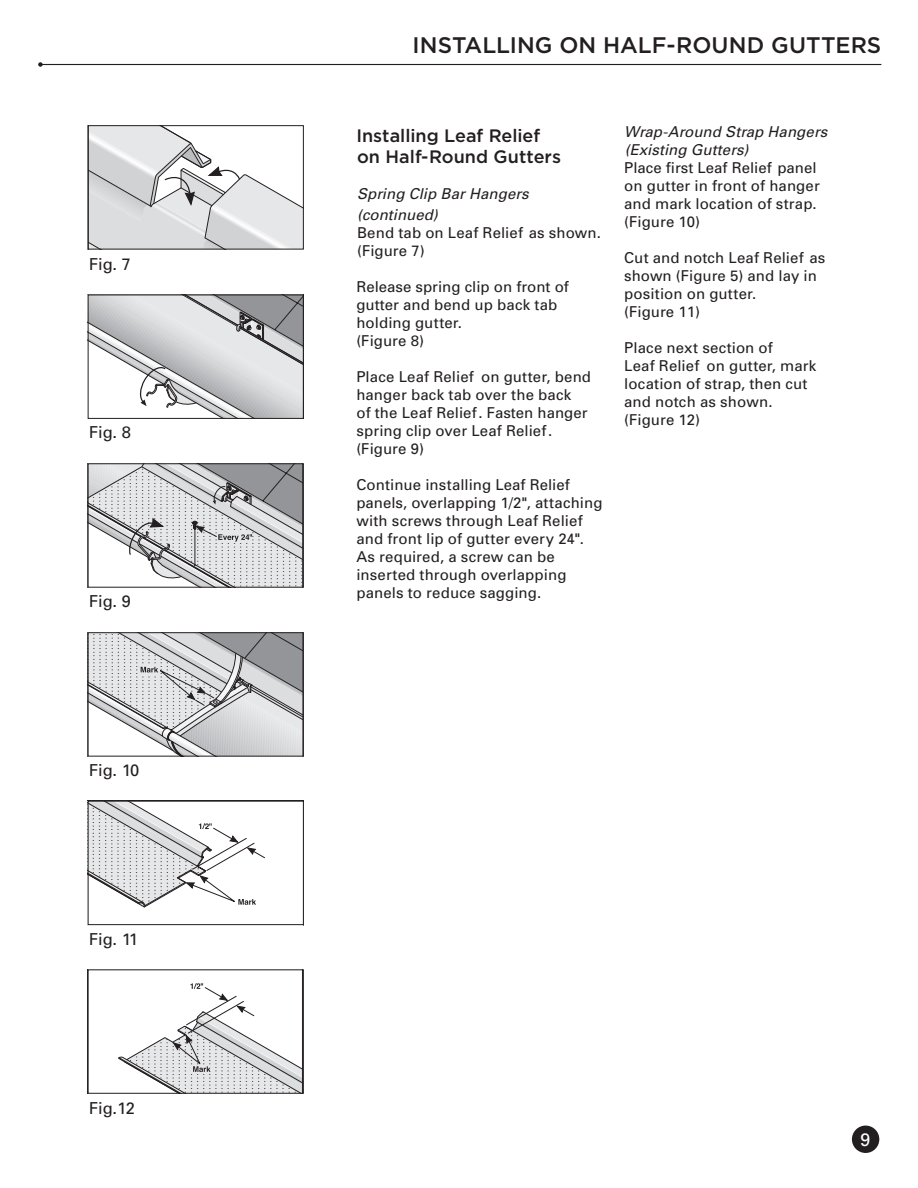
<style>
.page{position:relative;width:918px;height:1188px;background:#fff}
.page>*{position:absolute;margin:0;border:0;box-sizing:border-box;transform-origin:0 0}
.t1{font:500 22.5px "Gotham";color:#231f20}
.t2{font:500 18px/21px "Gotham";color:#231f20}
.t3{font:18px "Univers";color:#fff}
.body_copy{font:16.5px "Univers";letter-spacing:-.01em;color:#231f20}
.t4{font:15px/18px "Univers";letter-spacing:.005em;color:#231f20}
.t5{font:italic 15px/21px "Univers";letter-spacing:.005em;color:#231f20}
</style>
<div class="page">
<svg style="left:90px;top:127px;width:212px;height:120px"></svg>
<div style="left:88px;top:125px;width:216px;height:124px;border:1px solid #231f20"></div>
<svg style="left:90px;top:297px;width:212px;height:120px"></svg>
<div style="left:88px;top:295px;width:216px;height:124px;border:1px solid #231f20"></div>
<svg style="left:90px;top:465px;width:212px;height:121px;background:#c9c9cb"></svg>
<div style="left:88px;top:463px;width:216px;height:125px;border:1px solid #231f20"></div>
<svg style="left:90px;top:634px;width:212px;height:121px;background:#c9c9cb"></svg>
<div style="left:88px;top:632px;width:216px;height:125px;border:1px solid #231f20"></div>
<svg style="left:90px;top:803px;width:175px;height:105px"></svg>
<div style="left:88px;top:801px;width:216px;height:124px;border:1px solid #231f20"></div>
<svg style="left:118px;top:983px;width:184px;height:109px"></svg>
<div style="left:88px;top:969px;width:216px;height:125px;border:1px solid #231f20"></div>
<hr style="left:40px;top:64px;width:841px;height:1px;background:#231f20">
<svg style="left:38px;top:62px;width:5px;height:5px"></svg>
<div style="left:852px;top:1126px;width:27px;height:27px;background:#231f20;border-radius:50%"></div>
<p class="body_copy" style="left:89px;top:254px;width:43px">Fig. 7</p>
<p class="body_copy" style="left:89px;top:422px;width:43px">Fig. 8</p>
<p class="body_copy" style="left:89px;top:591px;width:43px">Fig. 9</p>
<p class="body_copy" style="left:89px;top:760px;width:51px">Fig. 10</p>
<p class="body_copy" style="left:89px;top:929px;width:50px">Fig. 11</p>
<p class="body_copy" style="left:89px;top:1098px;width:47px">Fig.12</p>
<p class="t1" style="left:413px;top:32px;width:470px">INSTALLING ON HALF-ROUND GUTTERS</p>
<p class="t2" style="left:356px;top:125px;width:206px">Installing Leaf Relief on Half-Round Gutters</p>
<p class="t5" style="left:357px;top:183px;width:173px">Spring Clip Bar Hangers (continued)</p>
<p class="t4" style="left:357px;top:223px;width:246px">Bend tab on Leaf Relief as shown. (Figure 7)</p>
<p class="t4" style="left:356px;top:277px;width:214px">Release spring clip on front of gutter and bend up back tab holding gutter.</p>
<p class="t4" style="left:356px;top:331px;width:69px">(Figure 8)</p>
<p class="t4" style="left:356px;top:367px;width:236px">Place Leaf Relief on gutter, bend hanger back tab over the back<br>of the Leaf Relief. Fasten hanger spring clip over Leaf Relief. (Figure 9)</p>
<p class="t4" style="left:356px;top:475px;width:215px">Continue installing Leaf Relief</p>
<p class="t4" style="left:356px;top:493px;width:248px">panels, overlapping 1/2", attaching with screws through Leaf Relief and front lip of gutter every 24".<br>As required, a screw can be inserted through overlapping panels to reduce sagging.</p>
<p class="t5" style="left:624px;top:122px;width:205px;line-height:18px">Wrap-Around Strap Hangers (Existing Gutters)</p>
<p class="t4" style="left:624px;top:158px;width:197px">Place first Leaf Relief panel on gutter in front of hanger and mark location of strap. (Figure 10)</p>
<p class="t4" style="left:624px;top:248px;width:203px">Cut and notch Leaf Relief as shown (Figure 5) and lay in position on gutter.<br>(Figure 11)</p>
<p class="t4" style="left:624px;top:338px;width:194px">Place next section of<br>Leaf Relief on gutter, mark location of strap, then cut and notch as shown.</p>
<p class="t4" style="left:624px;top:410px;width:78px">(Figure 12)</p>
<p class="t3" style="left:861px;top:1129px;width:12px">9</p>
</div>
